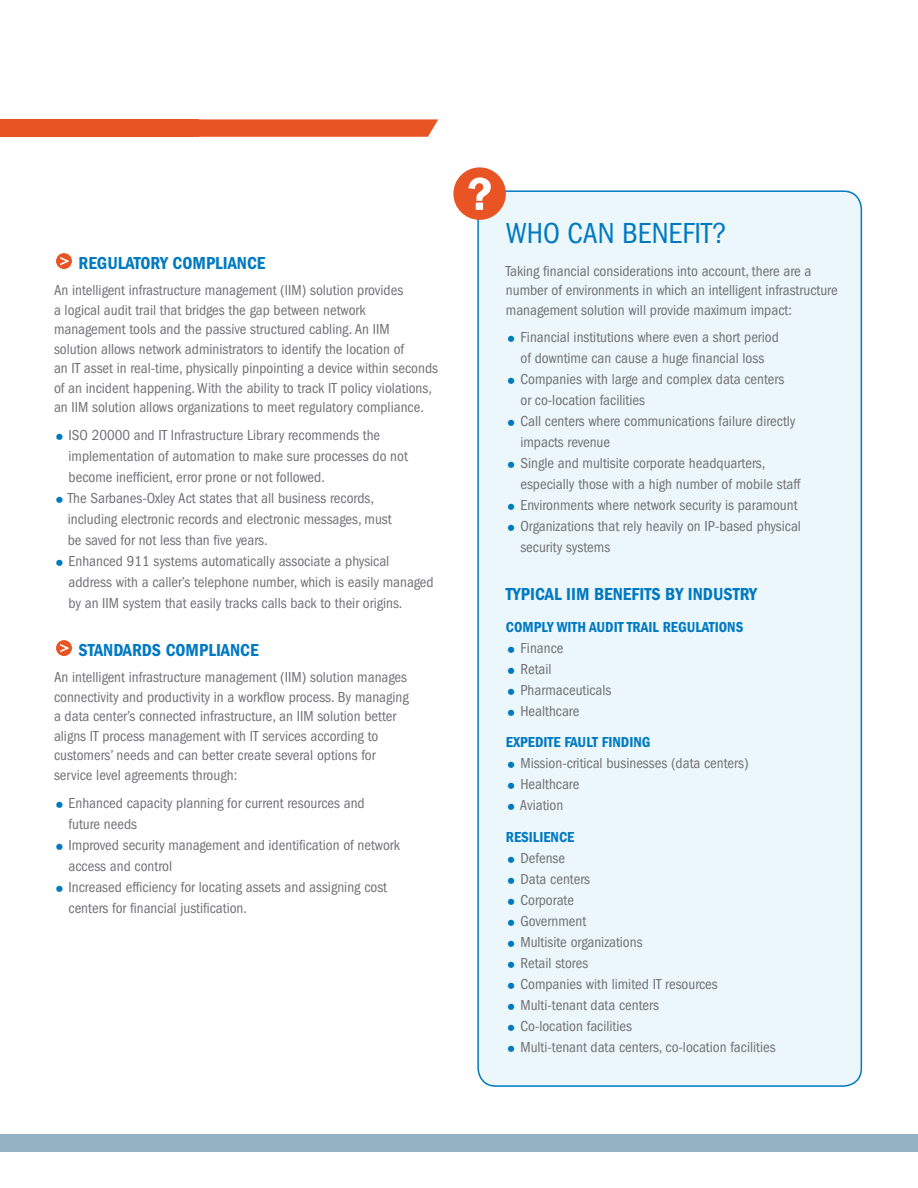
<style>
.page{position:relative;width:918px;height:1188px;background:#fff}
.page>*{position:absolute;margin:0;border:0;box-sizing:border-box;transform-origin:0 0}
.Header_20_24{font:condensed 30px "ITC Franklin Gothic Std";color:#0079c2}
.Subhead_12_14{font:18px "ITC Franklin Gothic Std Dm Cd";color:#0079c2}
.Bullets{font:condensed 15px/21px "ITC Franklin Gothic Std";color:#717074}
.Body_10_13{font:condensed 15px/19.5px "ITC Franklin Gothic Std";color:#717074}
.Subhead_10_12{font:15px "ITC Franklin Gothic Std Dm Cd";color:#0079c2}
.s1{font-family:"ITC Franklin Gothic Std Hvy";font-stretch:normal;font-size:18px;color:#0079c2}
</style>
<div class="page">
<div style="left:0;top:1134px;width:918px;height:17px;background:#94b2c4"></div>
<svg style="left:199px;top:119px;width:239px;height:18px;background:#ea5d30"></svg>
<div style="left:0;top:119px;width:199px;height:18px;background:#e95424"></div>
<div style="left:56px;top:253px;width:16px;height:16px;background:#e95424;border-radius:50%"></div>
<svg style="left:60px;top:257px;width:9px;height:8px"></svg>
<div style="left:56px;top:640px;width:16px;height:16px;background:#e95424;border-radius:50%"></div>
<svg style="left:60px;top:644px;width:9px;height:8px"></svg>
<div style="left:478px;top:191px;width:383px;height:895px;background:#ebf7fa;border-radius:18px"></div>
<div style="left:477px;top:190px;width:385px;height:897px;border:2px solid #0079c2;border-radius:18px"></div>
<div style="left:453px;top:167px;width:53px;height:53px;background:#e95424;border-radius:50%"></div>
<svg style="left:468px;top:177px;width:23px;height:33px"></svg>
<p class="Subhead_12_14" style="left:79px;top:253px;width:188px">REGULATORY COMPLIANCE</p>
<p class="Body_10_13" style="left:54px;top:281px;width:386px">An intelligent infrastructure management (IIM) solution provides<br>a logical audit trail that bridges the gap between network management tools and the passive structured cabling. An IIM<br>solution allows network administrators to identify the location of<br>an IT asset in real-time, physically pinpointing a device within seconds of an incident happening. With the ability to track IT policy violations, an IIM solution allows organizations to meet regulatory compliance.</p>
<p class="Bullets" style="left:69px;top:425px;width:341px;text-indent:-15px"><span class="s1">•</span> ISO 20000 and IT Infrastructure Library recommends the implementation of automation to make sure processes do not become inefficient, error prone or not followed.</p>
<p class="Bullets" style="left:68px;top:488px;width:325px;text-indent:-14px"><span class="s1">•</span> The Sarbanes-Oxley Act states that all business records, including electronic records and electronic messages, must be saved for not less than five years.</p>
<p class="Bullets" style="left:69px;top:551px;width:367px;text-indent:-15px"><span class="s1">•</span> Enhanced 911 systems automatically associate a physical address with a caller’s telephone number, which is easily managed by an IIM system that easily tracks calls back to their origins.</p>
<p class="Subhead_12_14" style="left:79px;top:640px;width:182px">STANDARDS COMPLIANCE</p>
<p class="Body_10_13" style="left:54px;top:668px;width:356px">An intelligent infrastructure management (IIM) solution manages connectivity and productivity in a workflow process. By managing a data center’s connected infrastructure, an IIM solution better aligns IT process management with IT services according to customers’ needs and can better create several options for service level agreements through:</p>
<p class="Bullets" style="left:69px;top:792px;width:298px;text-indent:-15px"><span class="s1">•</span> Enhanced capacity planning for current resources and future needs</p>
<p class="Bullets" style="left:69px;top:834px;width:333px;text-indent:-15px"><span class="s1">•</span> Improved security management and identification of network access and control</p>
<p class="Bullets" style="left:69px;top:876px;width:320px;text-indent:-15px"><span class="s1">•</span> Increased efficiency for locating assets and assigning cost centers for financial justification.</p>
<p class="Header_20_24" style="left:506px;top:216px;width:222px">WHO CAN BENEFIT?</p>
<p class="Body_10_13" style="left:506px;top:261px;width:333px">Taking financial considerations into account, there are a number of environments in which an intelligent infrastructure management solution will provide maximum impact:</p>
<p class="Bullets" style="left:506px;top:327px;width:275px;text-align:center"><span class="s1">•</span> Financial institutions where even a short period of downtime can cause a huge financial loss</p>
<p class="Bullets" style="left:520px;top:369px;width:265px;text-indent:-15px"><span class="s1">•</span> Companies with large and complex data centers or co-location facilities</p>
<p class="Bullets" style="left:520px;top:411px;width:277px;text-indent:-15px"><span class="s1">•</span> Call centers where communications failure directly impacts revenue</p>
<p class="Bullets" style="left:520px;top:453px;width:282px;text-indent:-15px"><span class="s1">•</span> Single and multisite corporate headquarters, especially those with a high number of mobile staff</p>
<p class="Bullets" style="left:506px;top:495px;width:293px"><span class="s1">•</span> Environments where network security is paramount</p>
<p class="Bullets" style="left:520px;top:516px;width:282px;text-indent:-15px"><span class="s1">•</span> Organizations that rely heavily on IP-based physical security systems</p>
<p class="Subhead_12_14" style="left:506px;top:584px;width:253px">TYPICAL IIM BENEFITS BY INDUSTRY</p>
<p class="Subhead_10_12" style="left:506px;top:618px;width:239px">COMPLY WITH AUDIT TRAIL REGULATIONS</p>
<p class="Bullets" style="left:506px;top:638px;width:59px"><span class="s1">•</span> Finance</p>
<p class="Bullets" style="left:506px;top:659px;width:47px"><span class="s1">•</span> Retail</p>
<p class="Bullets" style="left:506px;top:680px;width:107px"><span class="s1">•</span> Pharmaceuticals</p>
<p class="Bullets" style="left:506px;top:701px;width:75px"><span class="s1">•</span> Healthcare</p>
<p class="Subhead_10_12" style="left:506px;top:734px;width:146px">EXPEDITE FAULT FINDING</p>
<p class="Bullets" style="left:506px;top:753px;width:244px"><span class="s1">•</span> Mission-critical businesses (data centers)</p>
<p class="Bullets" style="left:506px;top:774px;width:75px"><span class="s1">•</span> Healthcare</p>
<p class="Bullets" style="left:506px;top:795px;width:59px"><span class="s1">•</span> Aviation</p>
<p class="Subhead_10_12" style="left:506px;top:828px;width:70px">RESILIENCE</p>
<p class="Bullets" style="left:506px;top:848px;width:61px"><span class="s1">•</span> Defense</p>
<p class="Bullets" style="left:506px;top:869px;width:86px"><span class="s1">•</span> Data centers</p>
<p class="Bullets" style="left:506px;top:890px;width:70px"><span class="s1">•</span> Corporate</p>
<p class="Bullets" style="left:506px;top:911px;width:82px"><span class="s1">•</span> Government</p>
<p class="Bullets" style="left:506px;top:932px;width:138px"><span class="s1">•</span> Multisite organizations</p>
<p class="Bullets" style="left:506px;top:953px;width:84px"><span class="s1">•</span> Retail stores</p>
<p class="Bullets" style="left:506px;top:974px;width:213px"><span class="s1">•</span> Companies with limited IT resources</p>
<p class="Bullets" style="left:506px;top:995px;width:155px"><span class="s1">•</span> Multi-tenant data centers</p>
<p class="Bullets" style="left:506px;top:1016px;width:128px"><span class="s1">•</span> Co-location facilities</p>
<p class="Bullets" style="left:506px;top:1037px;width:271px"><span class="s1">•</span> Multi-tenant data centers, co-location facilities</p>
</div>
